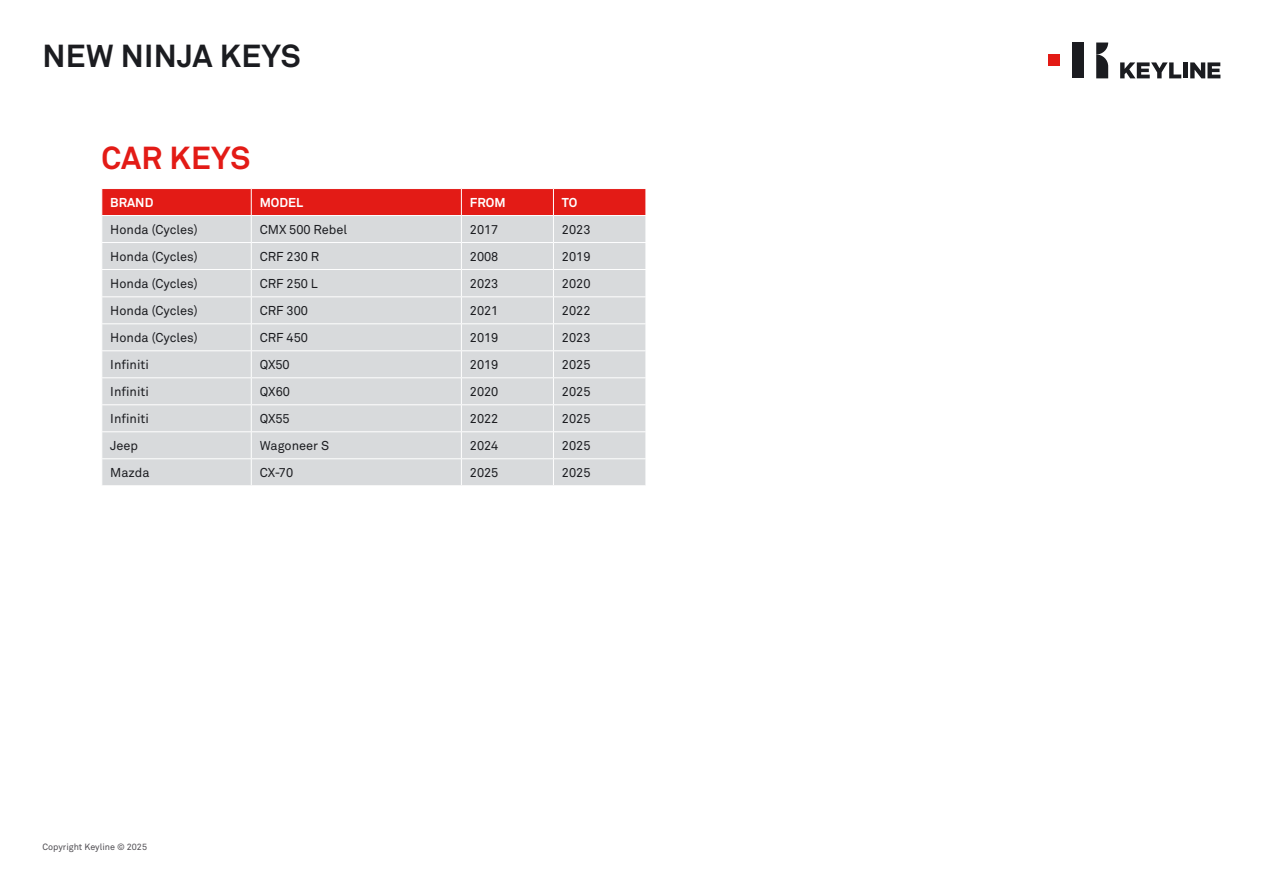
<style>
.page{position:relative;width:1263px;height:893px;background:#fff}
.page>*{position:absolute;margin:0;border:0;box-sizing:border-box;transform-origin:0 0}
.t1{font:700 31.5px "Akkurat Pro";letter-spacing:.01em;color:#1b1c20}
.t2{font:700 31.5px "Akkurat Pro";letter-spacing:.01em;color:#e31b16}
.t3{font:12.75px "Akkurat Pro";color:#1b1c20}
.t4{font:700 12.75px "Akkurat Pro";color:#fff}
.t5{font:9px "Akkurat Pro";color:#504e53}
</style>
<div class="page">
<svg style="left:1096px;top:43px;width:12px;height:35px"></svg>
<div style="left:1072px;top:43px;width:12px;height:35px;background:#1b1c20"></div>
<div style="left:1048px;top:54px;width:12px;height:12px;background:#e31a15"></div>
<svg style="left:1120px;top:62px;width:61px;height:16px"></svg>
<div style="left:1183px;top:62px;width:5px;height:16px;background:#1b1c20"></div>
<svg style="left:1190px;top:62px;width:30px;height:16px"></svg>
<svg style="left:101px;top:189px;width:545px;height:296px;background:#dbcbcc"></svg>
<p class="t1" style="left:43px;top:37px;width:260px">NEW NINJA KEYS</p>
<p class="t2" style="left:101px;top:139px;width:150px">CAR KEYS</p>
<p class="t4" style="left:110px;top:195px;width:45px">BRAND</p>
<p class="t4" style="left:260px;top:195px;width:45px">MODEL</p>
<p class="t4" style="left:470px;top:195px;width:37px">FROM</p>
<p class="t4" style="left:562px;top:195px;width:17px">TO</p>
<p class="t3" style="left:110px;top:222px;width:89px">Honda (Cycles)</p>
<p class="t3" style="left:260px;top:222px;width:89px">CMX 500 Rebel</p>
<p class="t3" style="left:470px;top:222px;width:30px">2017</p>
<p class="t3" style="left:562px;top:222px;width:30px">2023</p>
<p class="t3" style="left:110px;top:249px;width:89px">Honda (Cycles)</p>
<p class="t3" style="left:260px;top:249px;width:61px">CRF 230 R</p>
<p class="t3" style="left:470px;top:249px;width:30px">2008</p>
<p class="t3" style="left:562px;top:249px;width:30px">2019</p>
<p class="t3" style="left:110px;top:276px;width:89px">Honda (Cycles)</p>
<p class="t3" style="left:260px;top:276px;width:60px">CRF 250 L</p>
<p class="t3" style="left:470px;top:276px;width:30px">2023</p>
<p class="t3" style="left:562px;top:276px;width:30px">2020</p>
<p class="t3" style="left:110px;top:303px;width:89px">Honda (Cycles)</p>
<p class="t3" style="left:260px;top:303px;width:50px">CRF 300</p>
<p class="t3" style="left:470px;top:303px;width:30px">2021</p>
<p class="t3" style="left:562px;top:303px;width:30px">2022</p>
<p class="t3" style="left:110px;top:330px;width:89px">Honda (Cycles)</p>
<p class="t3" style="left:260px;top:330px;width:50px">CRF 450</p>
<p class="t3" style="left:470px;top:330px;width:30px">2019</p>
<p class="t3" style="left:562px;top:330px;width:30px">2023</p>
<p class="t3" style="left:110px;top:357px;width:40px">Infiniti</p>
<p class="t3" style="left:260px;top:357px;width:32px">QX50</p>
<p class="t3" style="left:470px;top:357px;width:30px">2019</p>
<p class="t3" style="left:562px;top:357px;width:30px">2025</p>
<p class="t3" style="left:110px;top:384px;width:40px">Infiniti</p>
<p class="t3" style="left:260px;top:384px;width:32px">QX60</p>
<p class="t3" style="left:470px;top:384px;width:30px">2020</p>
<p class="t3" style="left:562px;top:384px;width:30px">2025</p>
<p class="t3" style="left:110px;top:411px;width:40px">Infiniti</p>
<p class="t3" style="left:260px;top:411px;width:32px">QX55</p>
<p class="t3" style="left:470px;top:411px;width:30px">2022</p>
<p class="t3" style="left:562px;top:411px;width:30px">2025</p>
<p class="t3" style="left:110px;top:438px;width:29px">Jeep</p>
<p class="t3" style="left:260px;top:438px;width:71px">Wagoneer S</p>
<p class="t3" style="left:470px;top:438px;width:30px">2024</p>
<p class="t3" style="left:562px;top:438px;width:30px">2025</p>
<p class="t3" style="left:110px;top:465px;width:41px">Mazda</p>
<p class="t3" style="left:260px;top:465px;width:35px">CX-70</p>
<p class="t3" style="left:470px;top:465px;width:30px">2025</p>
<p class="t3" style="left:562px;top:465px;width:30px">2025</p>
<p class="t5" style="left:43px;top:842px;width:106px">Copyright Keyline © 2025</p>
</div>
